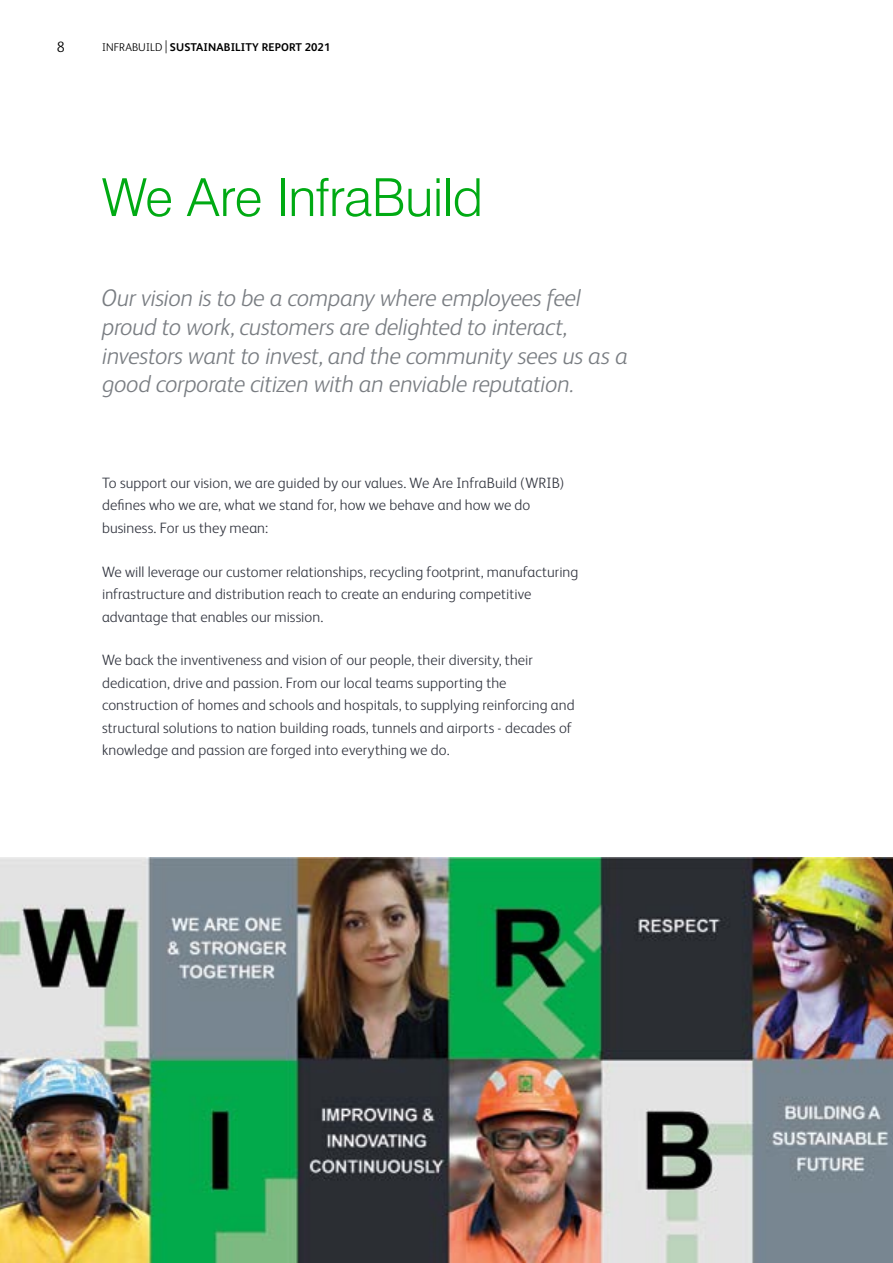
<style>
.page{position:relative;width:893px;height:1263px;background:#fff}
.page>*{position:absolute;margin:0;border:0;box-sizing:border-box;transform-origin:0 0}
.t1{font:300 52.5px "Swiss 721 BT";letter-spacing:-.015em;color:#00aa13}
.t2{font:italic 300 24px/28.8px "FS Albert";letter-spacing:-.02em;color:#797d82}
.t3{font:300 15px/22.5px "FS Albert";letter-spacing:.005em;color:#343741}
.t4{font:300 15px "FS Albert";color:#000}
.t5{font:700 11.25px "FS Albert";letter-spacing:.01em;color:#000}
.s1{font-weight:300}
.s2{font-weight:300;font-size:18px}
</style>
<div class="page">
<img style="left:0;top:857px;width:893px;height:406px">
<p class="t4" style="left:57px;top:37px;width:10px">8</p>
<p class="t5" style="left:102px;top:40px;width:230px"><span class="s1">INFRABUILD</span> <span class="s2">|</span> SUSTAINABILITY REPORT 2021</p>
<h1 class="t1" style="left:102px;top:165px;width:383px">We Are InfraBuild</h1>
<h2 class="t2" style="left:102px;top:282px;width:527px">Our vision is to be a company where employees feel proud to work, customers are delighted to interact, investors want to invest, and the community sees us as a good corporate citizen with an enviable reputation.</h2>
<p class="t3" style="left:102px;top:471px;width:464px">To support our vision, we are guided by our values. We Are InfraBuild (WRIB) defines who we are, what we stand for, how we behave and how we do business. For us they mean:</p>
<p class="t3" style="left:102px;top:559px;width:478px">We will leverage our customer relationships, recycling footprint, manufacturing infrastructure and distribution reach to create an enduring competitive advantage that enables our mission.</p>
<p class="t3" style="left:102px;top:648px;width:474px">We back the inventiveness and vision of our people, their diversity, their dedication, drive and passion. From our local teams supporting the construction of homes and schools and hospitals, to supplying reinforcing and structural solutions to nation building roads, tunnels and airports - decades of knowledge and passion are forged into everything we do.</p>
</div>
